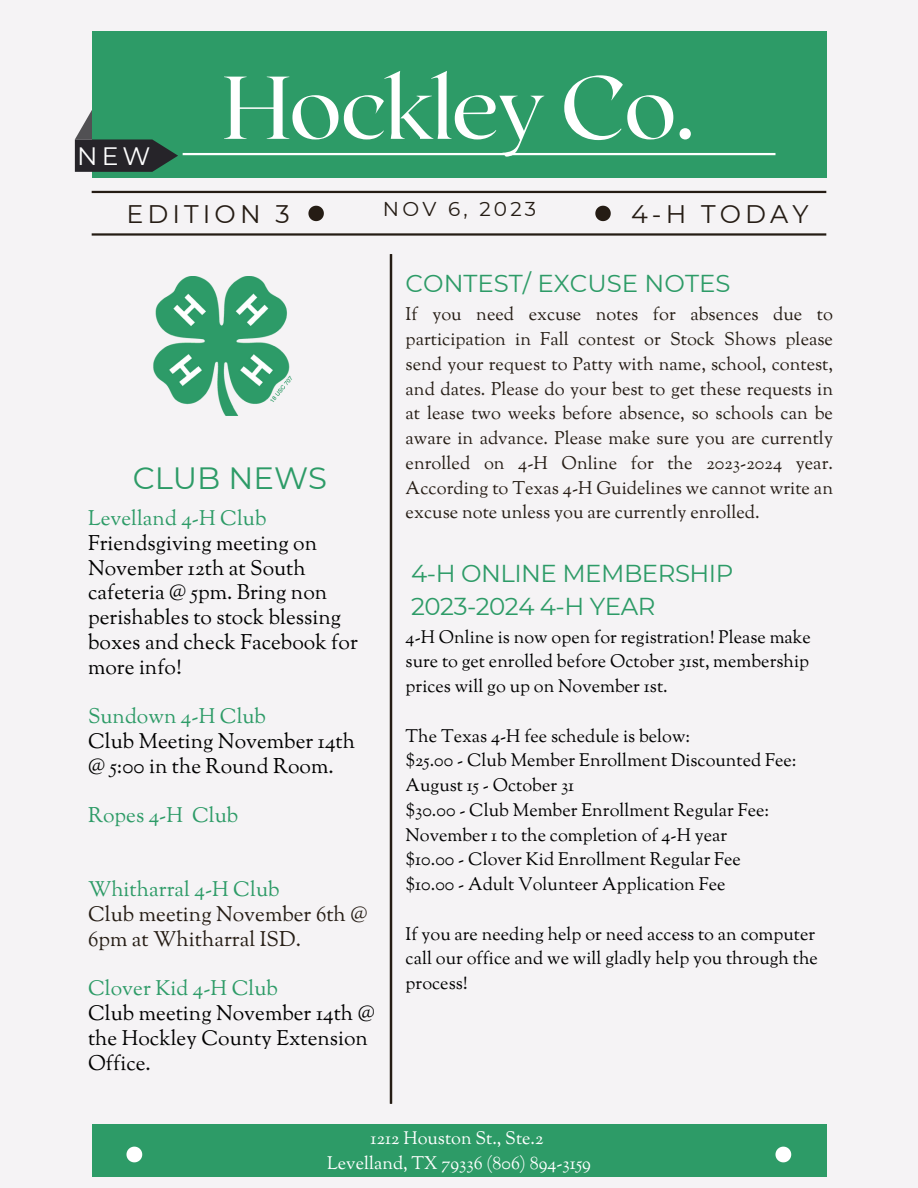
<style>
.page{position:relative;width:918px;height:1188px;background:#f5f3f5}
.page>*{position:absolute;margin:0;border:0;box-sizing:border-box;transform-origin:0 0}
.t1{font:88.95px "Roxborough CF";letter-spacing:-.02em;color:#fff}
.t2{font:30.75px "Montserrat";color:#2d9b67}
.t3{font:25.35px "Montserrat";letter-spacing:.16em;color:#251c14}
.t4{font:25.2px "Montserrat";color:#fff}
.t5{font:24.45px "Montserrat";letter-spacing:-.02em;color:#2d9b67}
.t6{font:24.45px "Montserrat";color:#2d9b67}
.t7{font:21px/24.8px "Sorts Mill Goudy";color:#000}
.t8{font:21px "Sorts Mill Goudy";color:#2d9b67}
.t9{font:21px/24.8px "Sorts Mill Goudy";color:#251c14}
.t10{font:19.95px "Montserrat";letter-spacing:.16em;color:#251c14}
.t11{font:18.15px/24.8px "Sorts Mill Goudy";color:#251c14;text-align:justify}
.t12{font:18px/24.8px "Sorts Mill Goudy";color:#000}
.t13{font:18px "Sorts Mill Goudy";color:#fff}
</style>
<div class="page">
<div style="left:92px;top:31px;width:734px;height:147px;background:#2d9b67"></div>
<svg style="left:75px;top:110px;width:103px;height:62px"></svg>
<hr style="left:92px;top:191px;width:734px;height:2px;background:#251c14">
<hr style="left:92px;top:233px;width:734px;height:3px;background:#251c14">
<div style="left:92px;top:1124px;width:734px;height:53px;background:#2d9b67"></div>
<svg style="left:126px;top:1147px;width:16px;height:15px"></svg>
<svg style="left:775px;top:1147px;width:16px;height:15px"></svg>
<hr style="left:183px;top:153px;width:592px;height:2px;background:#fff">
<img style="left:153px;top:276px;width:139px;height:140px">
<svg style="left:308px;top:206px;width:16px;height:15px"></svg>
<svg style="left:595px;top:206px;width:16px;height:15px"></svg>
<hr style="left:390px;top:254px;width:2px;height:850px;background:#251c14">
<p class="t1" style="left:223px;top:50px;width:474px">Hockley Co.</p>
<p class="t4" style="left:77px;top:141px;width:75px">NEW</p>
<p class="t3" style="left:126px;top:198px;width:165px">EDITION 3</p>
<p class="t10" style="left:383px;top:197px;width:155px">NOV 6, 2023</p>
<p class="t3" style="left:631px;top:198px;width:179px">4-H TODAY</p>
<p class="t2" style="left:133px;top:459px;width:196px">CLUB NEWS</p>
<p class="t8" style="left:88px;top:505px;width:180px">Levelland 4-H Club</p>
<p class="t7" style="left:88px;top:532px;width:271px">Friendsgiving meeting on<br>November 12th at South cafeteria @ 5pm. Bring non perishables to stock blessing boxes and check Facebook for more info!</p>
<p class="t8" style="left:88px;top:703px;width:180px">Sundown 4-H Club</p>
<p class="t7" style="left:88px;top:730px;width:269px">Club Meeting November 14th @ 5:00 in the Round Room.</p>
<p class="t8" style="left:88px;top:802px;width:152px">Ropes 4-H Club</p>
<p class="t8" style="left:88px;top:876px;width:193px">Whitharral 4-H Club</p>
<p class="t9" style="left:88px;top:904px;width:281px">Club meeting November 6th @<br>6pm at Whitharral ISD.</p>
<p class="t8" style="left:88px;top:975px;width:192px">Clover Kid 4-H Club</p>
<p class="t7" style="left:88px;top:1003px;width:288px">Club meeting November 14th @ the Hockley County Extension<br>Office.</p>
<p class="t6" style="left:406px;top:268px;width:326px">CONTEST/ EXCUSE NOTES</p>
<p class="t11" style="left:406px;top:304px;width:429px">If you need excuse notes for absences due to participation in Fall contest or Stock Shows please send your request to Patty with name, school, contest, and dates. Please do your best to get these requests in at lease two weeks before absence, so schools can be aware in advance. Please make sure you are currently enrolled on 4-H Online for the 2023-2024 year.<br>According to Texas 4-H Guidelines we cannot write an excuse note unless you are currently enrolled.</p>
<p class="t5" style="left:411px;top:558px;width:324px">4-H ONLINE MEMBERSHIP</p>
<p class="t5" style="left:411px;top:592px;width:246px">2023-2024 4-H YEAR</p>
<p class="t12" style="left:406px;top:626px;width:407px;text-align:justify">4-H Online is now open for registration! Please make sure to get enrolled before October 31st, membership prices will go up on November 1st.</p>
<p class="t12" style="left:406px;top:725px;width:286px">The Texas 4-H fee schedule is below:</p>
<p class="t12" style="left:406px;top:750px;width:392px">$25.00 - Club Member Enrollment Discounted Fee:<br>August 15 - October 31</p>
<p class="t12" style="left:406px;top:799px;width:365px">$30.00 - Club Member Enrollment Regular Fee:<br>November 1 to the completion of 4-H year</p>
<p class="t12" style="left:406px;top:849px;width:337px">$10.00 - Clover Kid Enrollment Regular Fee</p>
<p class="t12" style="left:406px;top:873px;width:321px">$10.00 - Adult Volunteer Application Fee</p>
<p class="t12" style="left:406px;top:923px;width:414px">If you are needing help or need access to an computer call our office and we will gladly help you through the process!</p>
<p class="t13" style="left:371px;top:1127px;width:174px">1212 Houston St., Ste.2</p>
<p class="t13" style="left:327px;top:1152px;width:265px">Levelland, TX 79336 (806) 894-3159</p>
</div>
